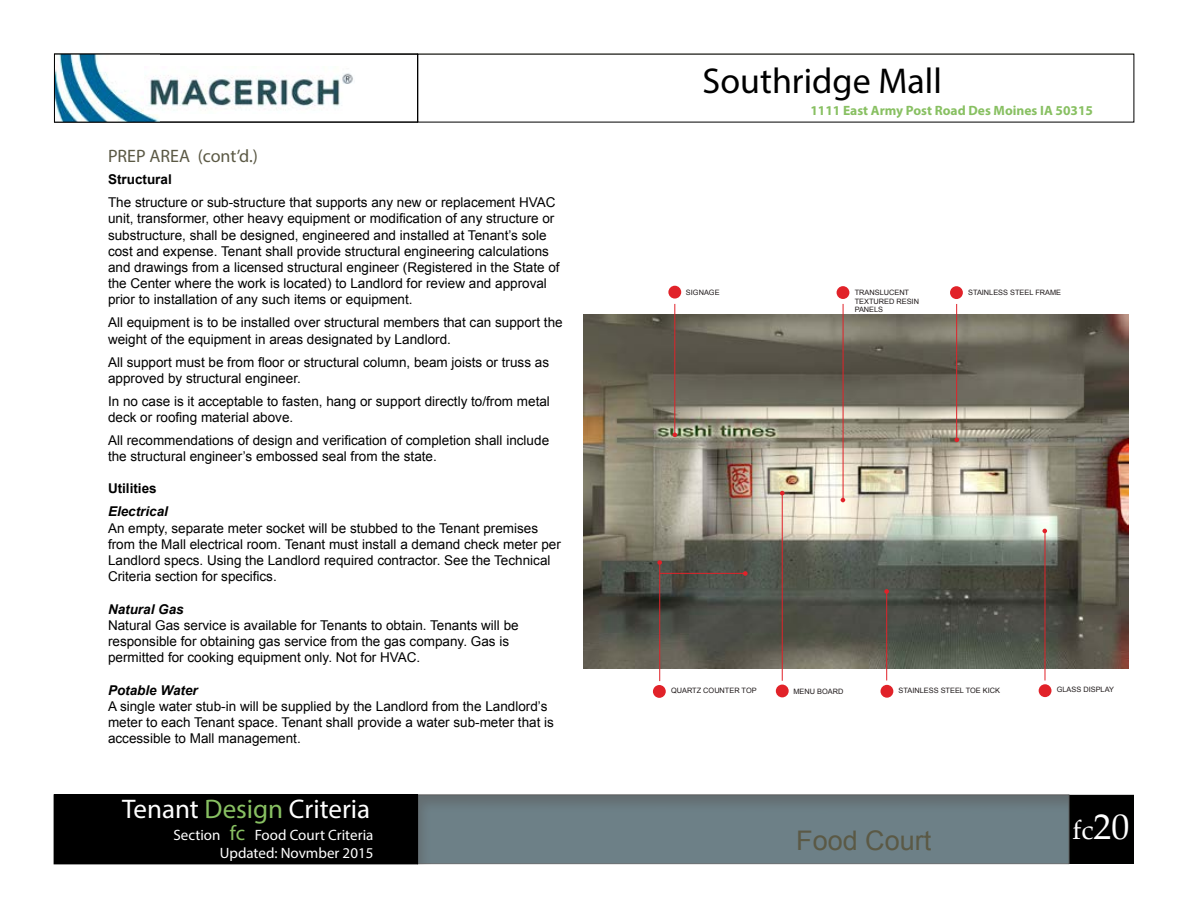
<style>
.page{position:relative;width:1188px;height:918px;background:#fff}
.page>*{position:absolute;margin:0;border:0;box-sizing:border-box;transform-origin:0 0}
.t1{font:36px "Myriad Pro";color:#000}
.t2{font:27px "Myriad Pro";color:#fff}
.t3{font:27px "Arial";color:#5b5945}
.t4{font:27px "Palatino Linotype";color:#fff}
.t5{font:18px "Myriad Pro";color:#5b5945}
.t6{font:15px/18px "Myriad Pro";color:#fff;text-align:right}
.t7{font:13.5px/16.2px "Arial";color:#000}
.t8{font:700 13.5px "Myriad Pro";color:#88c062}
.t9{font:italic 700 13.5px "Arial";color:#000}
.t10{font:700 13.5px "Arial";color:#000}
.t11{font:7.35px/8.9px "Arial";color:#1f191a}
.s1{color:#88c062}
.s2{font-size:21px;color:#88c062}
.s3{font-size:36px}
</style>
<div class="page">
<div style="left:54px;top:795px;width:364px;height:69px;background:#000"></div>
<div style="left:1069px;top:795px;width:65px;height:69px;background:#000"></div>
<hr style="left:54px;top:53px;width:1080px;height:2px;background:#d6d6cc">
<img style="left:56px;top:56px;width:103px;height:64px">
<img style="left:144px;top:66px;width:209px;height:48px">
<div style="left:54px;top:54px;width:364px;height:68px;border:1px solid #000"></div>
<div style="left:405px;top:784px;width:676px;height:81px;background:#000;opacity:.5"></div>
<img style="left:583px;top:315px;width:545px;height:353px">
<hr style="left:782px;top:493px;width:1px;height:188px;background:#e12229">
<svg style="left:780px;top:491px;width:5px;height:4px"></svg>
<div style="left:776px;top:685px;width:13px;height:12px;background:#e12229;border-radius:50%"></div>
<hr style="left:675px;top:304px;width:1px;height:131px;background:#e12229">
<svg style="left:673px;top:432px;width:4px;height:5px"></svg>
<div style="left:668px;top:286px;width:13px;height:13px;background:#e12229;border-radius:50%"></div>
<hr style="left:956px;top:304px;width:1px;height:136px;background:#e12229">
<svg style="left:955px;top:438px;width:4px;height:4px"></svg>
<hr style="left:843px;top:304px;width:1px;height:196px;background:#e12229">
<svg style="left:841px;top:498px;width:4px;height:4px"></svg>
<div style="left:950px;top:286px;width:13px;height:13px;background:#e12229;border-radius:50%"></div>
<div style="left:837px;top:286px;width:12px;height:13px;background:#e12229;border-radius:50%"></div>
<hr style="left:1045px;top:532px;width:1px;height:148px;background:#e12229">
<svg style="left:1042px;top:529px;width:5px;height:4px"></svg>
<hr style="left:660px;top:573px;width:85px;height:1px;background:#e12229">
<svg style="left:657px;top:560px;width:5px;height:5px"></svg>
<div style="left:1039px;top:684px;width:12px;height:13px;background:#e12229;border-radius:50%"></div>
<hr style="left:659px;top:564px;width:1px;height:117px;background:#e12229">
<svg style="left:743px;top:571px;width:5px;height:5px"></svg>
<div style="left:653px;top:685px;width:13px;height:13px;background:#e12229;border-radius:50%"></div>
<hr style="left:886px;top:592px;width:1px;height:88px;background:#e12229">
<svg style="left:884px;top:589px;width:5px;height:5px"></svg>
<div style="left:881px;top:685px;width:12px;height:13px;background:#e12229;border-radius:50%"></div>
<h3 class="t5" style="left:108px;top:145px;width:152px">PREP AREA (cont’d.)</h3>
<p class="t10" style="left:108px;top:171px;width:65px">Structural</p>
<p class="t7" style="left:108px;top:195px;width:453px">The structure or sub-structure that supports any new or replacement HVAC unit, transformer, other heavy equipment or modification of any structure or substructure, shall be designed, engineered and installed at Tenant’s sole cost and expense. Tenant shall provide structural engineering calculations and drawings from a licensed structural engineer (Registered in the State of the Center where the work is located) to Landlord for review and approval prior to installation of any such items or equipment.</p>
<p class="t7" style="left:108px;top:315px;width:456px">All equipment is to be installed over structural members that can support the weight of the equipment in areas designated by Landlord.</p>
<p class="t7" style="left:108px;top:354px;width:443px">All support must be from floor or structural column, beam joists or truss as approved by structural engineer.</p>
<p class="t7" style="left:108px;top:393px;width:443px">In no case is it acceptable to fasten, hang or support directly to/from metal deck or roofing material above.</p>
<p class="t7" style="left:108px;top:432px;width:443px">All recommendations of design and verification of completion shall include the structural engineer’s embossed seal from the state.</p>
<p class="t10" style="left:108px;top:480px;width:50px">Utilities</p>
<p class="t9" style="left:108px;top:503px;width:62px">Electrical</p>
<p class="t7" style="left:108px;top:520px;width:454px">An empty, separate meter socket will be stubbed to the Tenant premises from the Mall electrical room. Tenant must install a demand check meter per Landlord specs. Using the Landlord required contractor. See the Technical Criteria section for specifics.</p>
<p class="t9" style="left:108px;top:600px;width:77px">Natural Gas</p>
<p class="t7" style="left:108px;top:617px;width:412px">Natural Gas service is available for Tenants to obtain. Tenants will be responsible for obtaining gas service from the gas company. Gas is permitted for cooking equipment only. Not for HVAC.</p>
<p class="t9" style="left:108px;top:681px;width:91px">Potable Water</p>
<p class="t7" style="left:108px;top:698px;width:447px">A single water stub-in will be supplied by the Landlord from the Landlord’s meter to each Tenant space. Tenant shall provide a water sub-meter that is accessible to Mall management.</p>
<h2 class="t2" style="left:122px;top:792px;width:250px">Tenant <span class="s1">Design</span> Criteria</h2>
<p class="t6" style="left:174px;top:825px;width:201px">Section <span class="s2">fc</span> Food Court Criteria<br>Updated: Novmber 2015</p>
<h1 class="t1" style="left:703px;top:59px;width:241px">Southridge Mall</h1>
<p class="t8" style="left:810px;top:102px;width:284px">1111 East Army Post Road Des Moines IA 50315</p>
<p class="t11" style="left:686px;top:288px;width:35px">SIGNAGE</p>
<p class="t11" style="left:855px;top:288px;width:56px">TRANSLUCENT</p>
<p class="t11" style="left:968px;top:288px;width:95px">STAINLESS STEEL FRAME</p>
<p class="t11" style="left:855px;top:297px;width:66px">TEXTURED RESIN<br>PANELS</p>
<p class="t11" style="left:671px;top:686px;width:87px">QUARTZ COUNTER TOP</p>
<p class="t11" style="left:899px;top:686px;width:103px">STAINLESS STEEL TOE KICK</p>
<p class="t11" style="left:1057px;top:685px;width:59px">GLASS DISPLAY</p>
<p class="t11" style="left:793px;top:687px;width:51px">MENU BOARD</p>
<h2 class="t3" style="left:796px;top:823px;width:137px">Food Court</h2>
<h2 class="t4" style="left:1073px;top:811px;width:58px">fc<span class="s3">20</span></h2>
</div>
